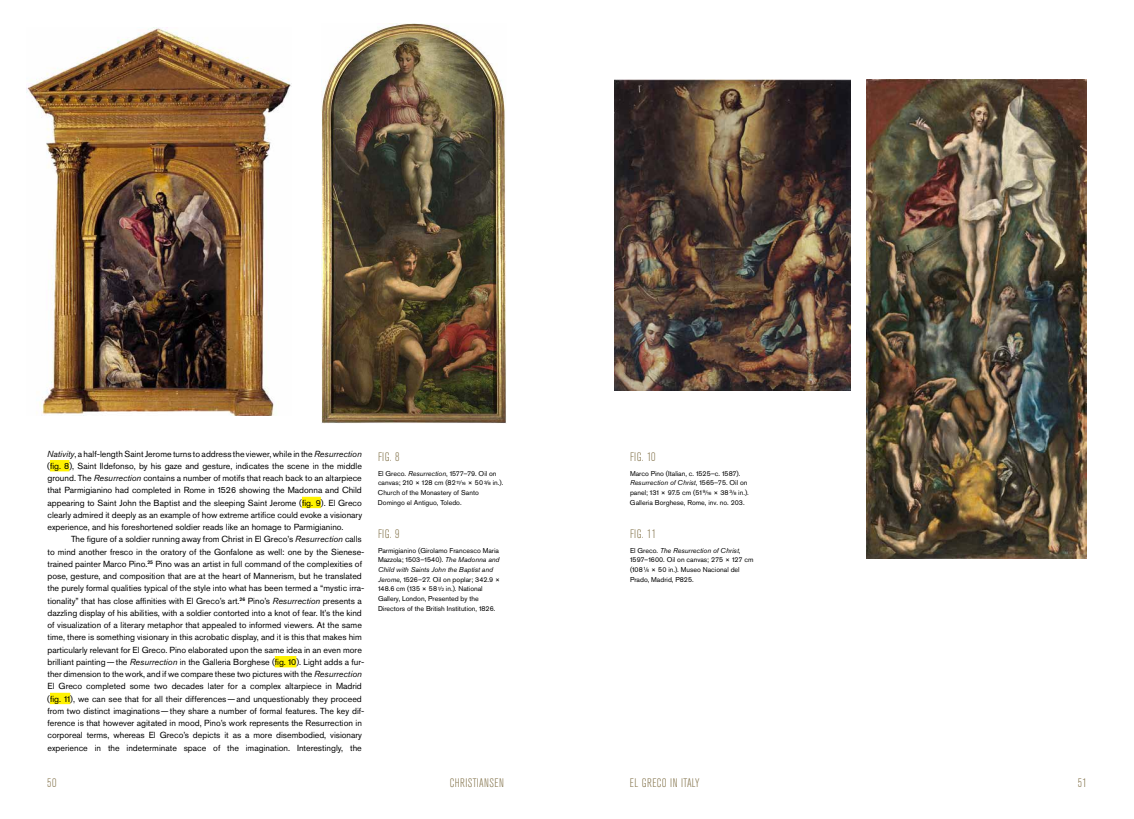
<style>
.page{position:relative;width:1134px;height:819px;background:#fff}
.page>*{position:absolute;margin:0;border:0;box-sizing:border-box;transform-origin:0 0}
.t1{font:300 condensed 12.25px "Akzidenz Grotesk BE";letter-spacing:.035em;color:#85754e}
.t2{font:8.75px/12.2px "Akzidenz Grotesk";color:#000;text-align:justify}
.t3{font:7px/9.6px "Akzidenz Grotesk";color:#000}
.s1{font-style:italic}
.s2{font-size:4.64px}
</style>
<div class="page">
<div style="left:50px;top:460px;width:19px;height:11px;background:#fff200"></div>
<div style="left:302px;top:497px;width:19px;height:11px;background:#fff200"></div>
<div style="left:275px;top:656px;width:21px;height:11px;background:#fff200"></div>
<div style="left:50px;top:693px;width:20px;height:11px;background:#fff200"></div>
<img style="left:27px;top:28px;width:264px;height:387px">
<img style="left:321px;top:24px;width:185px;height:400px">
<img style="left:614px;top:80px;width:236px;height:311px">
<img style="left:866px;top:80px;width:221px;height:478px">
<p class="t2" style="left:47px;top:447px;width:317px"><span class="s1">Nativity</span>, a half-length Saint Jerome turns to address the viewer, while in the <span class="s1">Resurrection </span>(fig. 8), Saint Ildefonso, by his gaze and gesture, indicates the scene in the middle ground. The <span class="s1">Resurrection</span> contains a number of motifs that reach back to an altarpiece that Parmigianino had completed in Rome in 1526 showing the Madonna and Child appearing to Saint John the Baptist and the sleeping Saint Jerome (fig. 9). El Greco clearly admired it deeply as an example of how extreme artifice could evoke a visionary experience, and his foreshortened soldier reads like an homage to Parmigianino.</p>
<p class="t2" style="left:47px;top:533px;width:319px;text-align:left;text-indent:24px">The figure of a soldier running away from Christ in El Greco’s <span class="s1">Resurrection</span> calls to mind another fresco in the oratory of the Gonfalone as well: one by the Sienese&shy;trained painter Marco Pino.<sup>25</sup> Pino was an artist in full command of the complexities of pose, gesture, and composition that are at the heart of Mannerism, but he translated the purely formal qualities typical of the style into what has been termed a “mystic irra&shy;tionality” that has close affinities with El Greco’s art.<sup>26</sup> Pino’s <span class="s1">Resurrection</span> presents a dazzling display of his abilities, with a soldier contorted into a knot of fear. It’s the kind of visualization of a literary metaphor that appealed to informed viewers. At the same time, there is something visionary in this acrobatic display, and it is this that makes him particularly relevant for El Greco. Pino elaborated upon the same idea in an even more brilliant painting—the <span class="s1">Resurrection</span> in the Galleria Borghese (fig. 10). Light adds a fur&shy;ther dimension to the work, and if we compare these two pictures with the <span class="s1">Resurrection </span>El Greco completed some two decades later for a complex altarpiece in Madrid (fig. 11), we can see that for all their differences—and unquestionably they proceed from two distinct imaginations—they share a number of formal features. The key dif&shy;ference is that however agitated in mood, Pino’s work represents the Resurrection in corporeal terms, whereas El Greco’s depicts it as a more disembodied, visionary experience in the indeterminate space of the imagination. Interestingly, the</p>
<h1 class="t1" style="left:378px;top:450px;width:23px">FIG. 8</h1>
<p class="t3" style="left:378px;top:468px;width:127px">El Greco. <span class="s1">Resurrection</span>, 1577–79. Oil on canvas; 210 × 128 cm (82 <sup>11</sup>⁄<span class="s2">16</span> × 50 <sup>3</sup>⁄<span class="s2">8</span> in.).<br>Church of the Monastery of Santo Domingo el Antiguo, Toledo.</p>
<h1 class="t1" style="left:378px;top:527px;width:23px">FIG. 9</h1>
<p class="t3" style="left:378px;top:545px;width:124px">Parmigianino (Girolamo Francesco Maria Mazzola; 1503–1540). <span class="s1">The Madonna and Child with Saints John the Baptist and Jerome</span>, 1526–27. Oil on poplar; 342.9 × 148.6 cm (135 × 58 <sup>1</sup>⁄<span class="s2">2</span> in.). National Gallery, London, Presented by the Directors of the British Institution, 1826.</p>
<h1 class="t1" style="left:630px;top:450px;width:27px">FIG. 10</h1>
<p class="t3" style="left:630px;top:468px;width:120px">Marco Pino (Italian, c. 1525–c. 1587).<br><span class="s1">Resurrection of Christ</span>, 1565–75. Oil on panel; 131 × 97.5 cm (51 <sup>9</sup>⁄<span class="s2">16</span> × 38 <sup>3</sup>⁄<span class="s2">8</span> in.).<br>Galleria Borghese, Rome, inv. no. 203.</p>
<h1 class="t1" style="left:630px;top:527px;width:28px">FIG. 11</h1>
<p class="t3" style="left:630px;top:545px;width:125px">El Greco. <span class="s1">The Resurrection of Christ</span>, 1597–1600. Oil on canvas; 275 × 127 cm (108 <sup>1</sup>⁄<span class="s2">4</span> × 50 in.). Museo Nacional del Prado, Madrid, P825.</p>
<h1 class="t1" style="left:47px;top:777px;width:11px">50</h1>
<h1 class="t1" style="left:450px;top:777px;width:56px">CHRISTIANSEN</h1>
<h1 class="t1" style="left:630px;top:777px;width:71px">EL GRECO IN ITALY</h1>
<h1 class="t1" style="left:1078px;top:777px;width:10px">51</h1>
</div>
